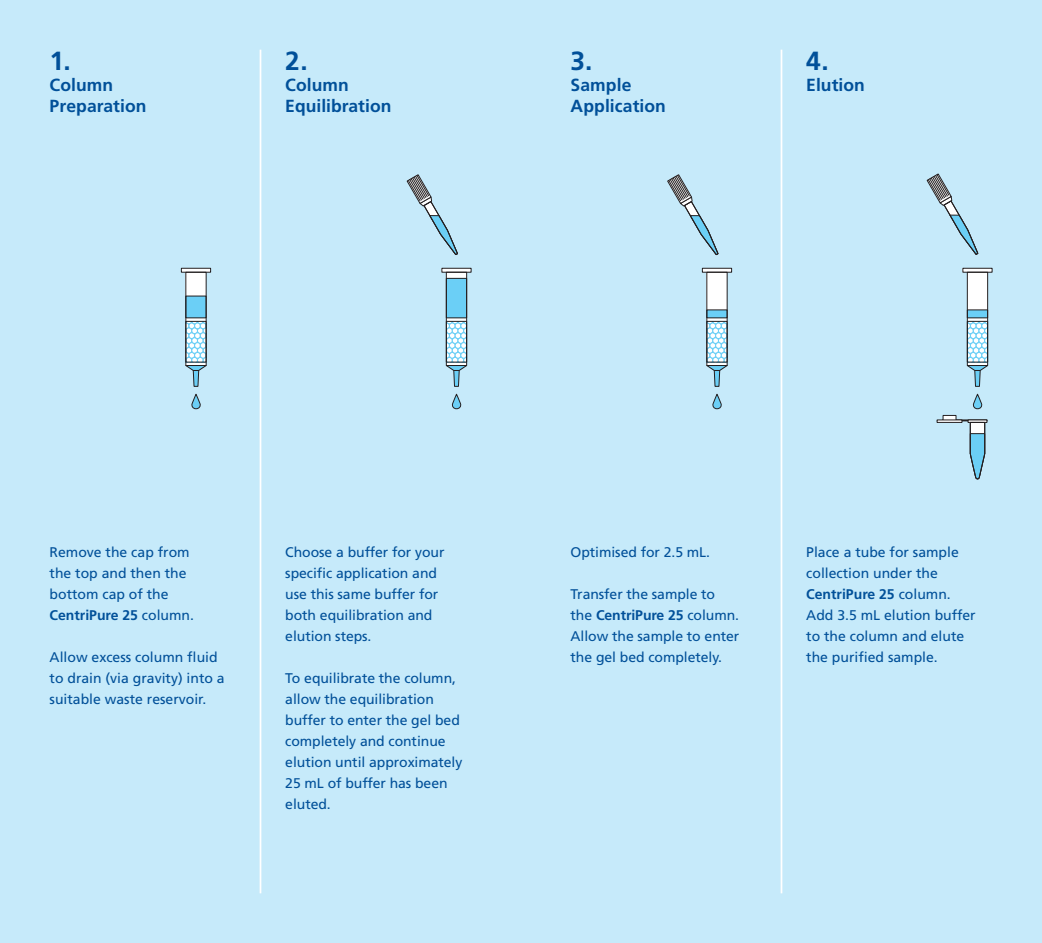
<style>
.page{position:relative;width:1042px;height:943px;background:#c6eafa}
.page>*{position:absolute;margin:0;border:0;box-sizing:border-box;transform-origin:0 0}
.t1{font:700 26.25px "Frutiger";color:#015099}
.t2{font:700 17.5px/21px "Frutiger";letter-spacing:.005em;color:#015099}
.t3{font:14px/21px "Frutiger";letter-spacing:-.005em;color:#015099}
.s1{font-weight:700}
</style>
<div class="page">
<hr style="left:260px;top:50px;width:1px;height:843px;background:#fff">
<hr style="left:780px;top:50px;width:2px;height:843px;background:#fff">
<svg style="left:191px;top:393px;width:10px;height:16px"></svg>
<div style="left:186px;top:272px;width:20px;height:93px;background:#fff"></div>
<div style="left:186px;top:296px;width:20px;height:22px;background:#6bcff6"></div>
<div style="left:181px;top:268px;width:30px;height:4px;border:1px solid #231f20"></div>
<svg style="left:185px;top:321px;width:22px;height:66px"></svg>
<svg style="left:451px;top:393px;width:10px;height:16px"></svg>
<svg style="left:448px;top:274px;width:17px;height:47px"></svg>
<div style="left:446px;top:278px;width:21px;height:40px;background:#6bcff6"></div>
<div style="left:446px;top:278px;width:21px;height:40px;border:1px solid #231f20"></div>
<div style="left:441px;top:268px;width:30px;height:4px;border:1px solid #231f20"></div>
<svg style="left:445px;top:321px;width:23px;height:66px"></svg>
<div style="left:446px;top:272px;width:21px;height:94px;border:1px solid #231f20"></div>
<svg style="left:406px;top:174px;width:52px;height:81px"></svg>
<svg style="left:712px;top:393px;width:10px;height:16px"></svg>
<div style="left:707px;top:272px;width:20px;height:93px;background:#fff"></div>
<div style="left:707px;top:310px;width:20px;height:8px;background:#6bcff6"></div>
<div style="left:702px;top:268px;width:30px;height:4px;border:1px solid #231f20"></div>
<svg style="left:707px;top:321px;width:21px;height:66px"></svg>
<div style="left:706px;top:272px;width:21px;height:94px;border:1px solid #231f20"></div>
<svg style="left:667px;top:174px;width:51px;height:81px"></svg>
<svg style="left:972px;top:393px;width:10px;height:16px"></svg>
<div style="left:967px;top:272px;width:20px;height:93px;background:#fff"></div>
<div style="left:967px;top:310px;width:20px;height:8px;background:#6bcff6"></div>
<div style="left:962px;top:268px;width:30px;height:4px;border:1px solid #231f20"></div>
<svg style="left:966px;top:321px;width:23px;height:66px"></svg>
<div style="left:967px;top:272px;width:21px;height:94px;border:1px solid #231f20"></div>
<svg style="left:926px;top:173px;width:52px;height:82px"></svg>
<div style="left:942px;top:419px;width:45px;height:2px;border:1px solid #231f20"></div>
<div style="left:968px;top:419px;width:19px;height:3px;border:1px solid #231f20"></div>
<svg style="left:943px;top:415px;width:13px;height:7px"></svg>
<div style="left:943px;top:415px;width:13px;height:7px;border:1px solid #231f20"></div>
<svg style="left:968px;top:420px;width:19px;height:59px"></svg>
<p class="t1" style="left:50px;top:45px;width:23px">1.</p>
<p class="t2" style="left:50px;top:74px;width:98px">Column<br>Preparation</p>
<p class="t1" style="left:285px;top:45px;width:24px">2.</p>
<p class="t2" style="left:285px;top:74px;width:108px">Column<br>Equilibration</p>
<p class="t1" style="left:570px;top:45px;width:23px">3.</p>
<p class="t2" style="left:570px;top:74px;width:97px">Sample<br>Application</p>
<p class="t1" style="left:806px;top:45px;width:24px">4.</p>
<p class="t2" style="left:806px;top:74px;width:60px">Elution</p>
<p class="t3" style="left:50px;top:541px;width:146px">Remove the cap from the top and then the bottom cap of the<br><span class="s1">CentriPure 25</span> column.</p>
<p class="t3" style="left:50px;top:646px;width:177px">Allow excess column fluid to drain (via gravity) into a suitable waste reservoir.</p>
<p class="t3" style="left:285px;top:541px;width:161px">Choose a buffer for your specific application and use this same buffer for both equilibration and elution steps.</p>
<p class="t3" style="left:285px;top:667px;width:179px">To equilibrate the column, allow the equilibration buffer to enter the gel bed completely and continue elution until approximately<br>25 mL of buffer has been eluted.</p>
<p class="t3" style="left:570px;top:541px;width:141px">Optimised for 2.5 mL.</p>
<p class="t3" style="left:570px;top:583px;width:170px">Transfer the sample to the <span class="s1">CentriPure 25</span> column.<br>Allow the sample to enter the gel bed completely.</p>
<p class="t3" style="left:806px;top:541px;width:154px">Place a tube for sample collection under the<br><span class="s1">CentriPure 25</span> column.</p>
<p class="t3" style="left:806px;top:604px;width:171px">Add 3.5 mL elution buffer to the column and elute the purified sample.</p>
</div>
